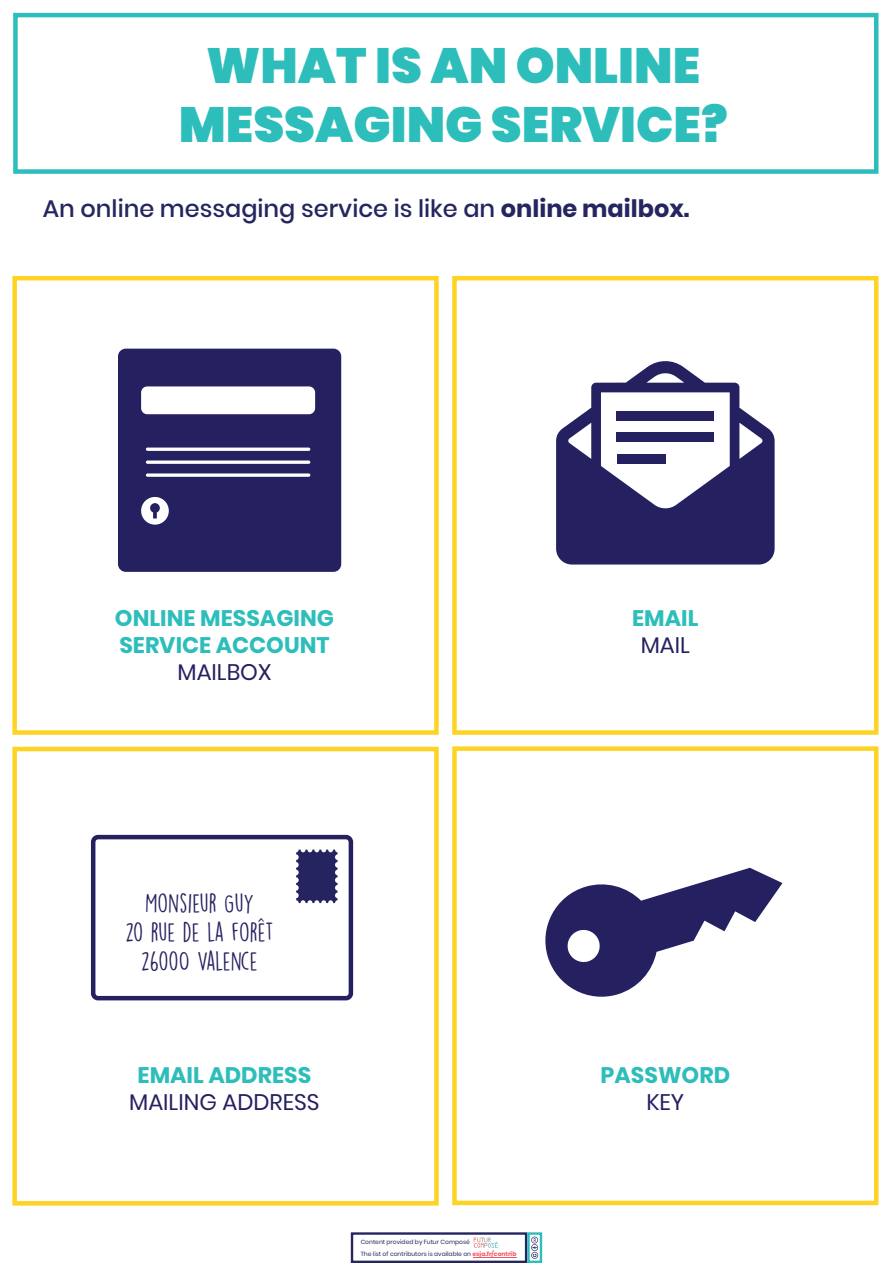
<style>
.page{position:relative;width:893px;height:1263px;background:#fff}
.page>*{position:absolute;margin:0;border:0;box-sizing:border-box;transform-origin:0 0}
.t1{font:900 49.5px/59.4px "Poppins";color:#2dbebb;text-align:center}
.t2{font:24.3px/29.2px "DK Lemon Yellow Sun";color:#252161;text-align:center}
.t3{font:500 24px "Poppins";color:#252660}
.t4{font:700 22.5px/27px "Poppins";color:#2dbebb}
.t5{font:22.5px "Poppins";color:#252161}
.t6{font:6px/12px "Poppins";color:#252660}
.s1{font-weight:700}
.s2{font-weight:700;color:#ef5562}
</style>
<div class="page">
<div style="left:13px;top:13px;width:865px;height:161px;border:4px solid #2dbebb"></div>
<div style="left:12px;top:276px;width:427px;height:459px;border:4px solid #fdd324"></div>
<div style="left:452px;top:276px;width:426px;height:459px;border:4px solid #fdd324"></div>
<div style="left:12px;top:747px;width:427px;height:458px;border:4px solid #fdd324"></div>
<div style="left:452px;top:746px;width:426px;height:459px;border:4px solid #fdd324"></div>
<div style="left:118px;top:349px;width:223px;height:223px;background:#252161;border-radius:8px"></div>
<div style="left:141px;top:386px;width:174px;height:28px;background:#fff;border-radius:6px"></div>
<hr style="left:146px;top:448px;width:164px;height:3px;background:#fff;border-radius:2px">
<svg style="left:146px;top:460px;width:164px;height:4px"></svg>
<svg style="left:146px;top:473px;width:164px;height:4px"></svg>
<div style="left:141px;top:497px;width:28px;height:28px;background:#fff;border-radius:50%"></div>
<svg style="left:150px;top:503px;width:10px;height:15px"></svg>
<svg style="left:556px;top:361px;width:219px;height:203px"></svg>
<div style="left:91px;top:835px;width:262px;height:165px;border:4px solid #252161;border-radius:5px"></div>
<svg style="left:296px;top:849px;width:42px;height:54px;background:#444276"></svg>
<svg style="left:545px;top:868px;width:237px;height:129px"></svg>
<div style="left:351px;top:1232px;width:176px;height:31px;background:#fff;border:2px solid #252660"></div>
<div style="left:527px;top:1232px;width:15px;height:31px;background:#fff;border:2px solid #2dbebb"></div>
<svg style="left:531px;top:1236px;width:7px;height:23px"></svg>
<hr style="left:473px;top:1257px;width:43px;height:1px;background:#ef5562">
<svg style="left:474px;top:1237px;width:24px;height:11px"></svg>
<h1 class="t1" style="left:179px;top:36px;width:550px">WHAT IS AN ONLINE<br>MESSAGING SERVICE?</h1>
<h3 class="t3" style="left:43px;top:192px;width:648px">An online messaging service is like an <span class="s1">online mailbox.</span></h3>
<h3 class="t4" style="left:115px;top:604px;width:220px">ONLINE MESSAGING<br>SERVICE ACCOUNT</h3>
<h3 class="t5" style="left:177px;top:656px;width:95px">MAILBOX</h3>
<h2 class="t2" style="left:125px;top:888px;width:150px">MONSIEUR GUY<br>20 RUE DE LA FORÊT<br>2600O VALENCE</h2>
<h3 class="t4" style="left:138px;top:1062px;width:175px">EMAIL ADDRESS</h3>
<h3 class="t5" style="left:129px;top:1086px;width:192px">MAILING ADDRESS</h3>
<p class="t6" style="left:361px;top:1236px;width:157px">Content provided by Futur Composé<br>The list of contributors is available on <span class="s2">esja.fr/contrib</span></p>
<h3 class="t4" style="left:632px;top:604px;width:68px">EMAIL</h3>
<h3 class="t5" style="left:641px;top:629px;width:51px">MAIL</h3>
<h3 class="t4" style="left:600px;top:1062px;width:131px">PASSWORD</h3>
<h3 class="t5" style="left:646px;top:1086px;width:39px">KEY</h3>
</div>
